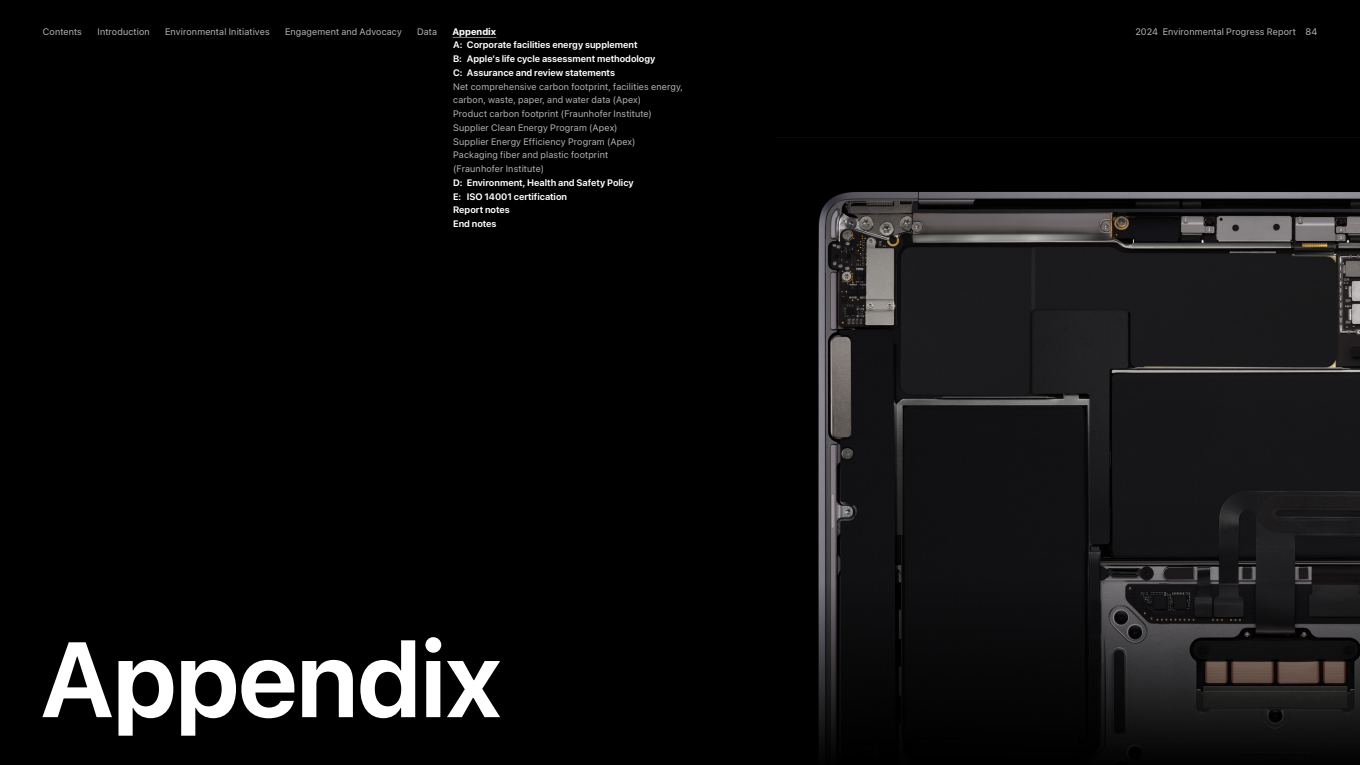
<style>
.page{position:relative;width:1360px;height:765px;background:#000}
.page>*{position:absolute;margin:0;border:0;box-sizing:border-box;transform-origin:0 0}
.DividerHeading-white{font:600 106.25px "SF Hello";letter-spacing:-.025em;color:#fff}
.SubNavigationLight-on_white{font:9.38px/13.8px "SF Hello";letter-spacing:.015em;color:#b1b1b1}
.Subnavigation-white{font:600 9.38px "SF Hello";color:#fff}
.t1{font:700 9.38px "SF Hello";color:#fff}
</style>
<div class="page">
<img style="left:818px;top:192px;width:542px;height:390px">
<svg style="left:818px;top:582px;width:542px;height:174px;fill:#0e0d0f"></svg>
<hr style="left:453px;top:37px;width:43px;height:1px;background:#00cc2d">
<p class="SubNavigationLight-on_white" style="left:43px;top:25px;width:41px">Contents</p>
<p class="SubNavigationLight-on_white" style="left:98px;top:25px;width:54px">Introduction</p>
<p class="SubNavigationLight-on_white" style="left:165px;top:25px;width:106px">Environmental Initiatives</p>
<p class="SubNavigationLight-on_white" style="left:285px;top:25px;width:118px">Engagement and Advocacy</p>
<p class="SubNavigationLight-on_white" style="left:417px;top:25px;width:22px">Data</p>
<p class="t1" style="left:453px;top:26px;width:45px">Appendix</p>
<p class="SubNavigationLight-on_white" style="left:1135px;top:25px;width:184px">2024 Environmental Progress Report 84</p>
<p class="Subnavigation-white" style="left:453px;top:40px;width:186px">A: Corporate facilities energy supplement</p>
<p class="Subnavigation-white" style="left:453px;top:53px;width:204px">B: Apple’s life cycle assessment methodology</p>
<p class="Subnavigation-white" style="left:453px;top:67px;width:163px">C: Assurance and review statements</p>
<p class="SubNavigationLight-on_white" style="left:453px;top:80px;width:231px">Net comprehensive carbon footprint, facilities energy, carbon, waste, paper, and water data (Apex)</p>
<p class="SubNavigationLight-on_white" style="left:453px;top:107px;width:200px">Product carbon footprint (Fraunhofer Institute)</p>
<p class="SubNavigationLight-on_white" style="left:453px;top:121px;width:166px">Supplier Clean Energy Program (Apex)</p>
<p class="SubNavigationLight-on_white" style="left:453px;top:135px;width:184px">Supplier Energy Efficiency Program (Apex)</p>
<p class="SubNavigationLight-on_white" style="left:453px;top:148px;width:156px">Packaging fiber and plastic footprint (Fraunhofer Institute)</p>
<p class="Subnavigation-white" style="left:453px;top:177px;width:182px">D: Environment, Health and Safety Policy</p>
<p class="Subnavigation-white" style="left:453px;top:191px;width:115px">E: ISO 14001 certification</p>
<p class="Subnavigation-white" style="left:453px;top:205px;width:58px">Report notes</p>
<p class="Subnavigation-white" style="left:453px;top:218px;width:45px">End notes</p>
<p class="DividerHeading-white" style="left:40px;top:618px;width:464px">Appendix</p>
</div>
